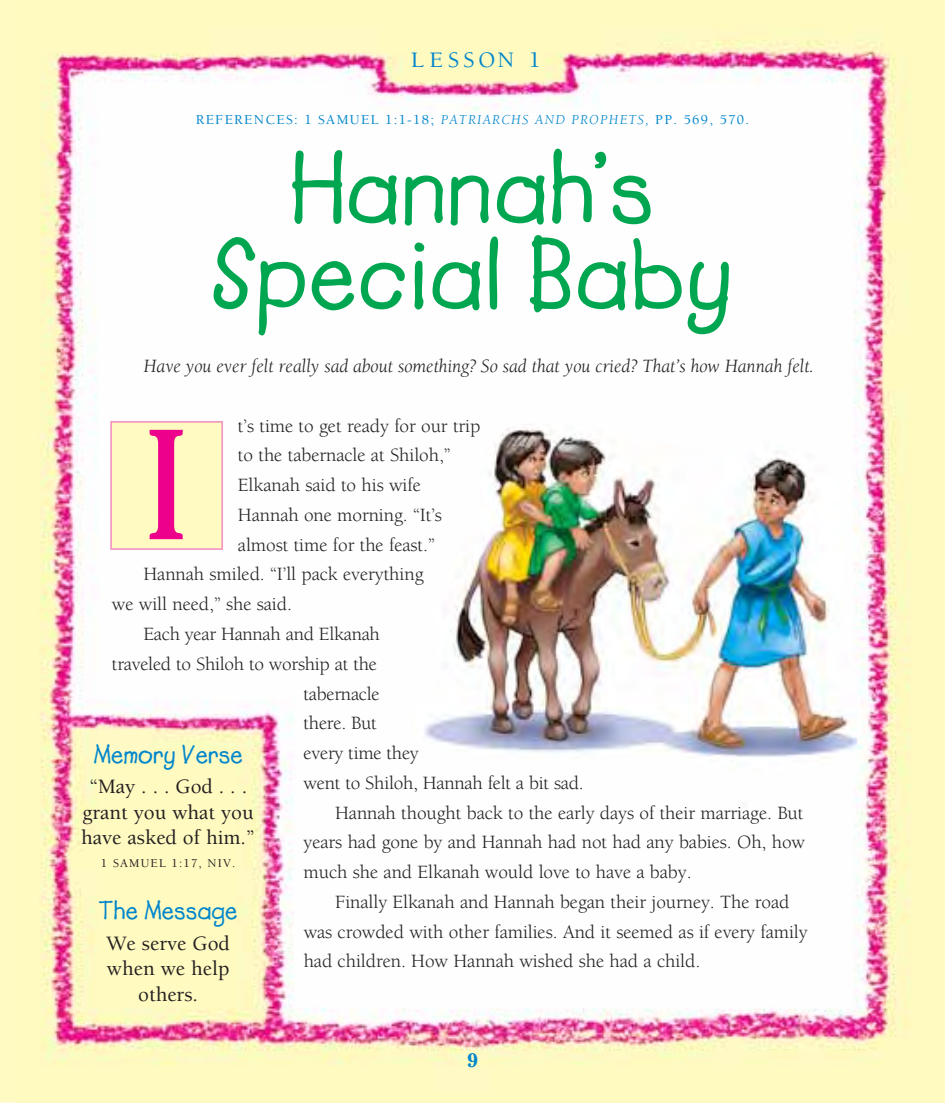
<style>
.page{position:relative;width:945px;height:1103px;background:#fff}
.page>*{position:absolute;margin:0;border:0;box-sizing:border-box;transform-origin:0 0}
.t1{font:155.4px "Cheltenham";color:#ec008c}
.t2{font:101.5px/85.8px "Lemonade ICG Bold";letter-spacing:.01em;color:#00a650;text-align:center}
.t3{font:26.25px "Lemonade ICG Bold";color:#0086cc}
.t4{font:500 22.75px "Berkeley";letter-spacing:.2em;color:#0086cc}
.t5{font:500 21px/25.2px "Berkeley";color:#231f20;text-align:center}
.t6{font:19.25px "Berkeley";letter-spacing:-.005em;color:#231f20}
.t7{font:italic 19.25px "Berkeley";letter-spacing:-.005em;color:#231f20}
.t8{font:700 19.25px "Cheltenham";color:#0086cc}
.t9{font:500 14px "Berkeley";letter-spacing:.095em;color:#0086cc}
.t10{font:500 12.25px "Berkeley";letter-spacing:.095em;color:#231f20}
.s1{font-weight:400;font-style:italic}
</style>
<div class="page">
<img style="left:16px;top:0;width:929px;height:1102px">
<div style="left:112px;top:423px;width:109px;height:125px;background:#fffac2"></div>
<div style="left:110px;top:421px;width:113px;height:129px;border:2px solid #f49ac1"></div>
<svg style="left:391px;top:419px;width:483px;height:356px"></svg>
<img style="left:411px;top:422px;width:451px;height:350px">
<p class="t4" style="left:411px;top:51px;width:131px">LESSON 1</p>
<p class="t9" style="left:196px;top:114px;width:555px">REFERENCES: 1 SAMUEL 1:1-18; <span class="s1">PATRIARCHS AND PROPHETS,</span> PP. 569, 570.</p>
<h2 class="t2" style="left:211px;top:159px;width:523px">Hannah’s<br>Special Baby</h2>
<p class="t7" style="left:143px;top:358px;width:672px">Have you ever felt really sad about something? So sad that you cried? That’s how Hannah felt.</p>
<h1 class="t1" style="left:122px;top:368px;width:101px">T</h1>
<p class="t6" style="left:238px;top:418px;width:244px">t’s time to get ready for our trip</p>
<p class="t6" style="left:238px;top:448px;width:214px">to the tabernacle at Shiloh,”</p>
<p class="t6" style="left:238px;top:477px;width:184px">Elkanah said to his wife</p>
<p class="t6" style="left:238px;top:507px;width:206px">Hannah one morning. “It’s</p>
<p class="t6" style="left:238px;top:537px;width:198px">almost time for the feast.”</p>
<p class="t6" style="left:143px;top:567px;width:282px">Hannah smiled. “I’ll pack everything</p>
<p class="t6" style="left:112px;top:596px;width:182px">we will need,” she said.</p>
<p class="t6" style="left:143px;top:626px;width:238px">Each year Hannah and Elkanah</p>
<p class="t6" style="left:112px;top:656px;width:266px">traveled to Shiloh to worship at the</p>
<p class="t6" style="left:304px;top:686px;width:78px">tabernacle</p>
<p class="t6" style="left:304px;top:715px;width:75px">there. But</p>
<p class="t6" style="left:304px;top:745px;width:117px">every time they</p>
<p class="t6" style="left:304px;top:775px;width:282px">went to Shiloh, Hannah felt a bit sad.</p>
<p class="t6" style="left:335px;top:805px;width:470px">Hannah thought back to the early days of their marriage. But</p>
<p class="t6" style="left:304px;top:834px;width:503px">years had gone by and Hannah had not had any babies. Oh, how</p>
<p class="t6" style="left:304px;top:864px;width:390px">much she and Elkanah would love to have a baby.</p>
<p class="t6" style="left:335px;top:894px;width:456px">Finally Elkanah and Hannah began their journey. The road</p>
<p class="t6" style="left:304px;top:924px;width:506px">was crowded with other families. And it seemed as if every family</p>
<p class="t6" style="left:304px;top:953px;width:398px">had children. How Hannah wished she had a child.</p>
<h1 class="t1" style="left:144px;top:429px;width:45px">I</h1>
<h3 class="t3" style="left:93px;top:744px;width:151px">Memory Verse</h3>
<p class="t5" style="left:81px;top:776px;width:175px">“May . . . God . . . grant you what you have asked of him.”</p>
<p class="t10" style="left:101px;top:858px;width:136px">1 SAMUEL 1:17, NIV.</p>
<h3 class="t3" style="left:99px;top:901px;width:141px">The Message</h3>
<p class="t5" style="left:106px;top:933px;width:125px">We serve God when we help others.</p>
<p class="t8" style="left:467px;top:1053px;width:12px">9</p>
</div>
